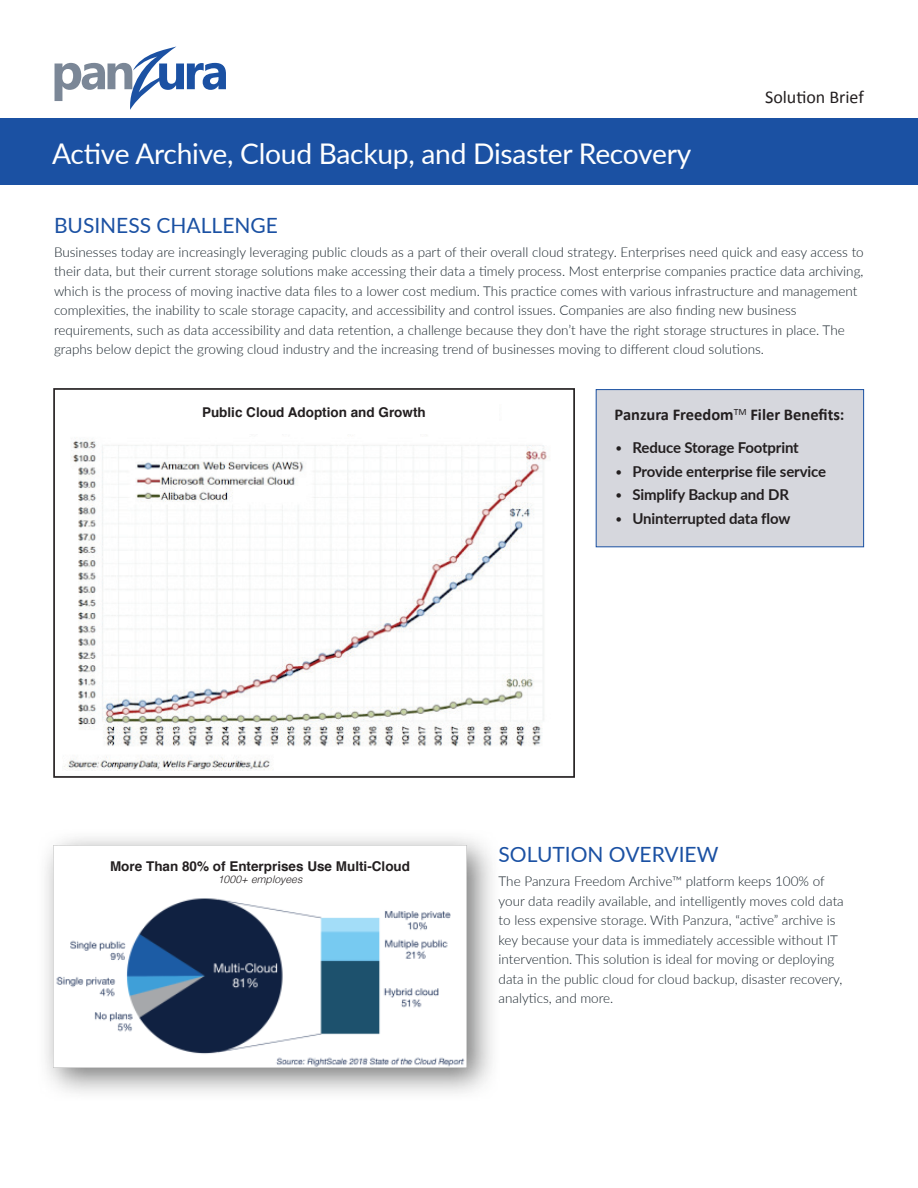
<style>
.page{position:relative;width:918px;height:1188px;background:#fff}
.page>*{position:absolute;margin:0;border:0;box-sizing:border-box;transform-origin:0 0}
.t1{font:28.5px "Lato";letter-spacing:-.01em;color:#fff}
.t2{font:21px "Lato";color:#1b51a3}
.t3{font:18px "Calibri";color:#231f20}
.t4{font:700 16.5px "Calibri";color:#231f20}
.t5{font:700 15px "Lato";letter-spacing:-.01em;color:#231f20}
.t6{font:300 13.5px/19.5px "Lato";color:#17222a}
.t7{font:700 13.5px "Helvetica";color:#231f20}
.t8{font:italic 300 10.5px "Helvetica";color:#231f20}
.s1{font-weight:300}
</style>
<div class="page">
<div style="left:0;top:118px;width:918px;height:67px;background:#1b51a3"></div>
<svg style="left:55px;top:46px;width:171px;height:64px"></svg>
<div style="left:596px;top:390px;width:268px;height:157px;background:#d6d7dd"></div>
<div style="left:596px;top:389px;width:268px;height:158px;border:1px solid #1b51a3"></div>
<img style="left:64px;top:440px;width:485px;height:331px">
<div style="left:53px;top:388px;width:522px;height:390px;border:2px solid #231f20"></div>
<img style="left:45px;top:837px;width:447px;height:256px">
<div style="left:144px;top:850px;width:228px;height:35px;background:#fff"></div>
<h1 class="t1" style="left:52px;top:133px;width:641px">Active Archive, Cloud Backup, and Disaster Recovery</h1>
<h3 class="t3" style="left:765px;top:86px;width:100px">Solution Brief</h3>
<h2 class="t2" style="left:54px;top:210px;width:225px">BUSINESS CHALLENGE</h2>
<p class="t6" style="left:54px;top:242px;width:811px">Businesses today are increasingly leveraging public clouds as a part of their overall cloud strategy. Enterprises need quick and easy access to their data, but their current storage solutions make accessing their data a timely process. Most enterprise companies practice data archiving, which is the process of moving inactive data files to a lower cost medium. This practice comes with various infrastructure and management complexities, the inability to scale storage capacity, and accessibility and control issues. Companies are also finding new business requirements, such as data accessibility and data retention, a challenge because they don’t have the right storage structures in place. The graphs below depict the growing cloud industry and the increasing trend of businesses moving to different cloud solutions.</p>
<p class="t7" style="left:202px;top:401px;width:225px">Public Cloud Adoption and Growth</p>
<p class="t4" style="left:615px;top:404px;width:232px">Panzura Freedom<sup>TM</sup> Filer Benefits:</p>
<p class="t5" style="left:615px;top:436px;width:186px"><span class="s1">•</span> Reduce Storage Footprint</p>
<p class="t5" style="left:615px;top:460px;width:213px"><span class="s1">•</span> Provide enterprise file service</p>
<p class="t5" style="left:615px;top:484px;width:176px"><span class="s1">•</span> Simplify Backup and DR</p>
<p class="t5" style="left:615px;top:507px;width:177px"><span class="s1">•</span> Uninterrupted data flow</p>
<p class="t7" style="left:110px;top:855px;width:302px">More Than 80% of Enterprises Use Multi-Cloud</p>
<p class="t8" style="left:218px;top:871px;width:86px">1000+ employees</p>
<h2 class="t2" style="left:499px;top:840px;width:221px">SOLUTION OVERVIEW</h2>
<p class="t6" style="left:499px;top:871px;width:347px">The Panzura Freedom Archive™ platform keeps 100% of your data readily available, and intelligently moves cold data to less expensive storage. With Panzura, “active” archive is key because your data is immediately accessible without IT intervention. This solution is ideal for moving or deploying data in the public cloud for cloud backup, disaster recovery, analytics, and more.</p>
</div>
